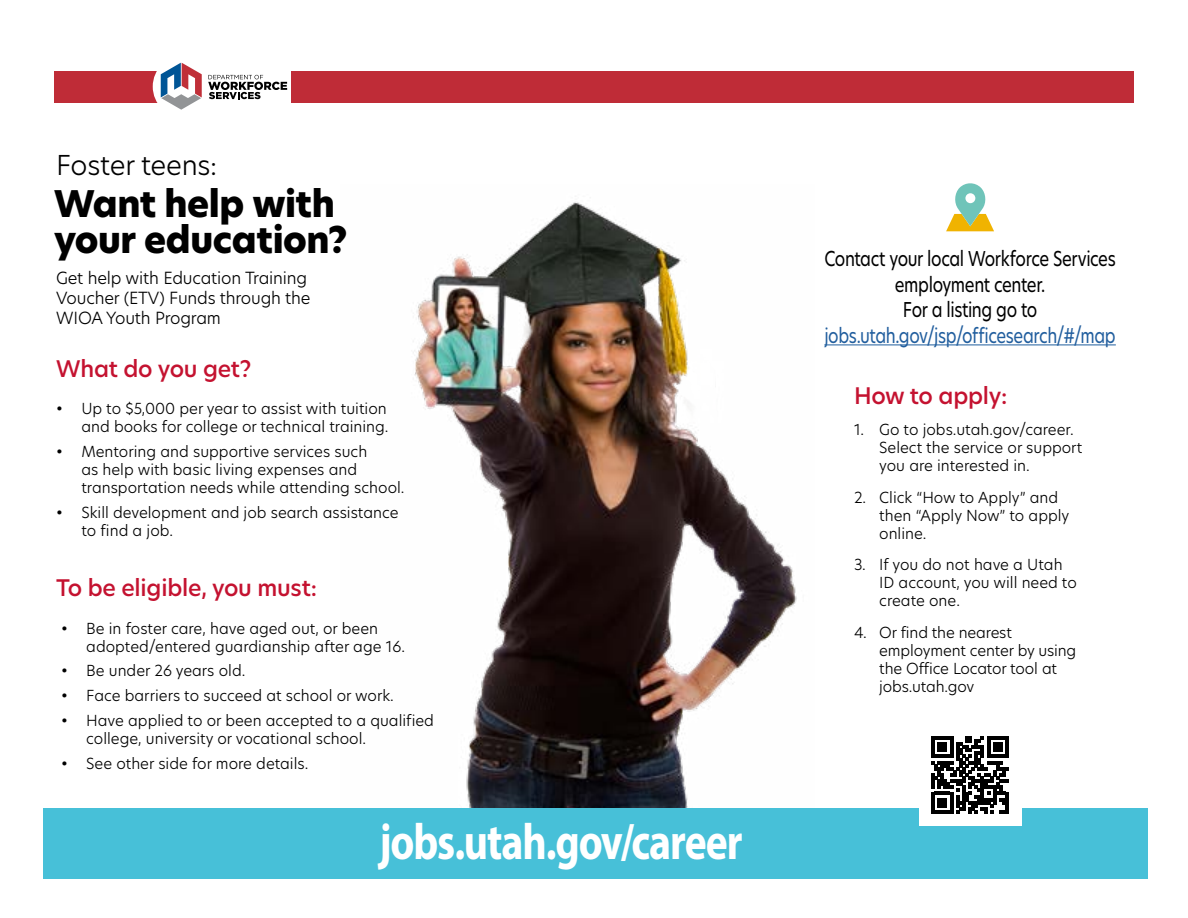
<style>
.page{position:relative;width:1188px;height:918px;background:#fff}
.page>*{position:absolute;margin:0;border:0;box-sizing:border-box;transform-origin:0 0}
.t1{font:700 50.85px "Myriad Pro";letter-spacing:-.03em;color:#fff;scale:.82 1}
.t2{font:800 36px/35.7px "Hero New";letter-spacing:-.01em;color:#000}
.t3{font:300 27px "Hero New";letter-spacing:-.01em;color:#000}
.t4{font:500 22.5px "Hero New";letter-spacing:-.01em;color:#c41230}
.t5{font:20.1px/25.5px "Hero New";letter-spacing:-.025em;color:#000;text-align:center;scale:.82 1}
.t6{font:20.1px "Hero New";letter-spacing:-.025em;color:#215e9e;scale:.82 1}
.t7{font:300 16.5px/19.8px "Hero New";letter-spacing:-.01em;color:#000}
.t8{font:300 15px/18px "Hero New";color:#000}
</style>
<div class="page">
<img style="left:413px;top:202px;width:384px;height:606px">
<div style="left:43px;top:808px;width:1105px;height:70px;background:#47c0d8"></div>
<div style="left:54px;top:71px;width:140px;height:31px;background:#bf2c37"></div>
<div style="left:292px;top:71px;width:842px;height:31px;background:#bf2c37"></div>
<div style="left:153px;top:55px;width:63px;height:63px;background:#fff;border-radius:50%"></div>
<svg style="left:161px;top:62px;width:41px;height:48px"></svg>
<svg style="left:208px;top:75px;width:79px;height:24px"></svg>
<div style="left:919px;top:724px;width:102px;height:102px;background:#fff"></div>
<svg style="left:931px;top:736px;width:78px;height:78px"></svg>
<hr style="left:824px;top:344px;width:292px;height:1px;background:#215e9e">
<svg style="left:946px;top:183px;width:48px;height:48px"></svg>
<h3 class="t3" style="left:56px;top:146px;width:163px">Foster teens:</h3>
<h2 class="t2" style="left:54px;top:186px;width:295px">Want help with your education?</h2>
<p class="t7" style="left:56px;top:268px;width:256px">Get help with Education Training<br>Voucher (ETV) Funds through the<br>WIOA Youth Program</p>
<h3 class="t4" style="left:56px;top:353px;width:197px">What do you get?</h3>
<p class="t8" style="left:56px;top:399px;width:334px;text-align:right">• Up to $5,000 per year to assist with tuition and books for college or technical training.</p>
<p class="t8" style="left:81px;top:442px;width:325px;text-indent:-25px">• Mentoring and supportive services such<br>as help with basic living expenses and transportation needs while attending school.</p>
<p class="t8" style="left:81px;top:503px;width:319px;text-indent:-25px">• Skill development and job search assistance to find a job.</p>
<h3 class="t4" style="left:56px;top:573px;width:262px">To be eligible, you must:</h3>
<p class="t8" style="left:86px;top:619px;width:320px;text-indent:-25px">• Be in foster care, have aged out, or been adopted/entered guardianship after age 16.</p>
<p class="t8" style="left:61px;top:662px;width:186px">• Be under 26 years old.</p>
<p class="t8" style="left:61px;top:686px;width:334px">• Face barriers to succeed at school or work.</p>
<p class="t8" style="left:86px;top:711px;width:349px;text-indent:-25px">• Have applied to or been accepted to a qualified college, university or vocational school.</p>
<p class="t8" style="left:61px;top:754px;width:249px">• See other side for more details.</p>
<h1 class="t1" style="left:380px;top:808px;width:445px">jobs.utah.gov/career</h1>
<h3 class="t5" style="left:824px;top:246px;width:357px">Contact your local Workforce Services employment center.<br>For a listing go to</h3>
<h3 class="t6" style="left:824px;top:322px;width:357px">jobs.utah.gov/jsp/officesearch/#/map</h3>
<h3 class="t4" style="left:854px;top:380px;width:155px">How to apply:</h3>
<p class="t8" style="left:879px;top:420px;width:205px;text-indent:-25px">1. Go to jobs.utah.gov/career.<br>Select the service or support you are interested in.</p>
<p class="t8" style="left:879px;top:488px;width:192px;text-indent:-25px">2. Click “How to Apply” and then “Apply Now” to apply online.</p>
<p class="t8" style="left:879px;top:555px;width:199px;text-indent:-25px">3. If you do not have a Utah<br>ID account, you will need to create one.</p>
<p class="t8" style="left:879px;top:623px;width:199px;text-indent:-25px">4. Or find the nearest employment center by using the Office Locator tool at jobs.utah.gov</p>
</div>
